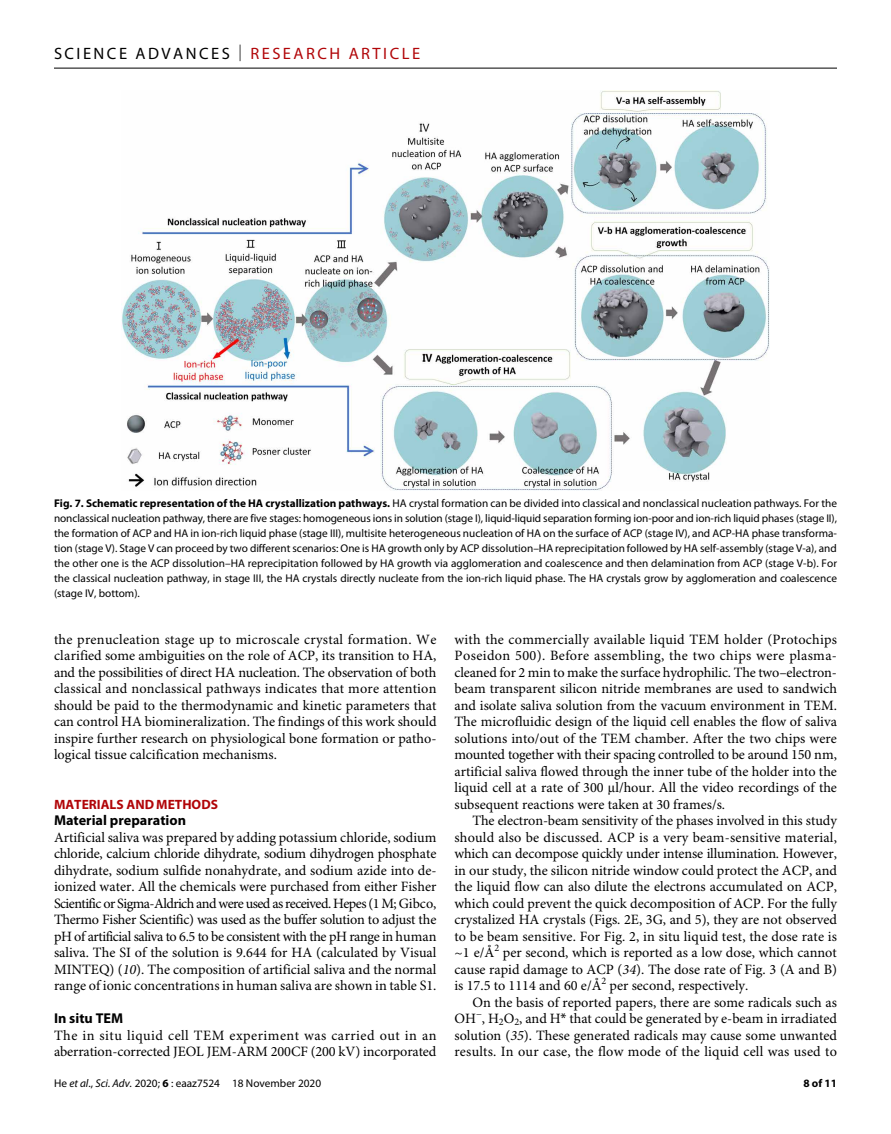
<style>
.page{position:relative;width:891px;height:1134px;background:#fff}
.page>*{position:absolute;margin:0;border:0;box-sizing:border-box;transform-origin:0 0}
.t1{font:16.5px "Myriad Pro";letter-spacing:.15em;color:#000}
.t2{font:14.25px/16.5px "Minion Pro";color:#000;text-align:justify}
.t3{font:700 14.25px "Myriad Pro";color:#000}
.t4{font:700 13.5px "Myriad Pro";color:#b10508}
.t5{font:11.25px/15px "Myriad Pro";color:#000;text-align:justify}
.t6{font:700 11.25px "Myriad Pro";color:#000}
.s1{font-weight:300}
.s2{color:#b10508}
.s3{font-weight:700}
.s4{font-style:italic}
.s5{font-family:"Myriad Pro"}
</style>
<div class="page">
<hr style="left:54px;top:68px;width:783px;height:1px;background:#000">
<img style="left:122px;top:90px;width:648px;height:401px">
<p class="t1" style="left:54px;top:40px;width:368px">SCIENCE ADVANCES <span class="s1">|</span> <span class="s2">RESEARCH ARTICLE</span></p>
<p class="t5" style="left:54px;top:496px;width:785px"><span class="s3">Fig. 7. Schematic representation of the HA crystallization pathways.</span> HA crystal formation can be divided into classical and nonclassical nucleation pathways. For the nonclassical nucleation pathway, there are five stages: homogeneous ions in solution (stage I), liquid-liquid separation forming ion-poor and ion-rich liquid phases (stage II), the formation of ACP and HA in ion-rich liquid phase (stage III), multisite heterogeneous nucleation of HA on the surface of ACP (stage IV), and ACP-HA phase transforma&shy;tion (stage V). Stage V can proceed by two different scenarios: One is HA growth only by ACP dissolution–HA reprecipitation followed by HA self-assembly (stage V-a), and the other one is the ACP dissolution–HA reprecipitation followed by HA growth via agglomeration and coalescence and then delamination from ACP (stage V-b). For the classical nucleation pathway, in stage III, the HA crystals directly nucleate from the ion-rich liquid phase. The HA crystals grow by agglomeration and coalescence (stage IV, bottom).</p>
<p class="t2" style="left:54px;top:632px;width:384px">the prenucleation stage up to microscale crystal formation. We clarified some ambiguities on the role of ACP, its transition to HA, and the possibilities of direct HA nucleation. The observation of both classical and nonclassical pathways indicates that more attention should be paid to the thermodynamic and kinetic parameters that can control HA biomineralization. The findings of this work should inspire further research on physiological bone formation or patho&shy;logical tissue calcification mechanisms.</p>
<p class="t4" style="left:54px;top:793px;width:166px">MATERIALS AND METHODS</p>
<p class="t3" style="left:54px;top:809px;width:134px">Material preparation</p>
<p class="t2" style="left:54px;top:830px;width:384px">Artificial saliva was prepared by adding potassium chloride, sodium chloride, calcium chloride dihydrate, sodium dihydrogen phosphate dihydrate, sodium sulfide nonahydrate, and sodium azide into de&shy;ionized water. All the chemicals were purchased from either Fisher Scientific or Sigma-Aldrich and were used as received. Hepes (1 M; Gibco, Thermo Fisher Scientific) was used as the buffer solution to adjust the pH of artificial saliva to 6.5 to be consistent with the pH range in human saliva. The SI of the solution is 9.644 for HA (calculated by Visual MINTEQ) (<span class="s4">10</span>). The composition of artificial saliva and the normal range of ionic concentrations in human saliva are shown in table S1.</p>
<p class="t3" style="left:54px;top:1007px;width:71px">In situ TEM</p>
<p class="t2" style="left:54px;top:1028px;width:384px">The in situ liquid cell TEM experiment was carried out in an aberration-corrected JEOL JEM-ARM 200CF (200 kV) incorporated</p>
<p class="t5" style="left:54px;top:1076px;width:269px">He <span class="s4">et al</span>., <span class="s4">Sci. Adv.</span> 2020; <span class="s3">6</span> : eaaz7524 18 November 2020</p>
<p class="t2" style="left:454px;top:632px;width:384px">with the commercially available liquid TEM holder (Protochips Poseidon 500). Before assembling, the two chips were plasma&shy;cleaned for 2 min to make the surface hydrophilic. The two–electron&shy;beam transparent silicon nitride membranes are used to sandwich and isolate saliva solution from the vacuum environment in TEM.<br>The microfluidic design of the liquid cell enables the flow of saliva solutions into/out of the TEM chamber. After the two chips were mounted together with their spacing controlled to be around 150 nm, artificial saliva flowed through the inner tube of the holder into the liquid cell at a rate of 300 l/hour. All the video recordings of the subsequent reactions were taken at 30 frames/s.</p>
<p class="t2" style="left:454px;top:814px;width:384px;text-indent:18px">The electron-beam sensitivity of the phases involved in this study should also be discussed. ACP is a very beam-sensitive material, which can decompose quickly under intense illumination. However, in our study, the silicon nitride window could protect the ACP, and the liquid flow can also dilute the electrons accumulated on ACP, which could prevent the quick decomposition of ACP. For the fully crystalized HA crystals (Figs. 2E, 3G, and 5), they are not observed to be beam sensitive. For Fig. 2, in situ liquid test, the dose rate is ~1 e/Å<sup>2</sup> per second, which is reported as a low dose, which cannot cause rapid damage to ACP (<span class="s4">34</span>). The dose rate of Fig. 3 (A and B) is 17.5 to 1114 and 60 e/Å<sup>2</sup> per second, respectively.</p>
<p class="t2" style="left:455px;top:995px;width:384px;text-indent:18px">On the basis of reported papers, there are some radicals such as OH<sup>−</sup>, H<sub>2</sub>O<sub>2</sub>, and H<span class="s5">*</span> that could be generated by e-beam in irradiated solution (<span class="s4">35</span>). These generated radicals may cause some unwanted results. In our case, the flow mode of the liquid cell was used to</p>
<p class="t6" style="left:803px;top:1074px;width:35px">8 of 11</p>
</div>
